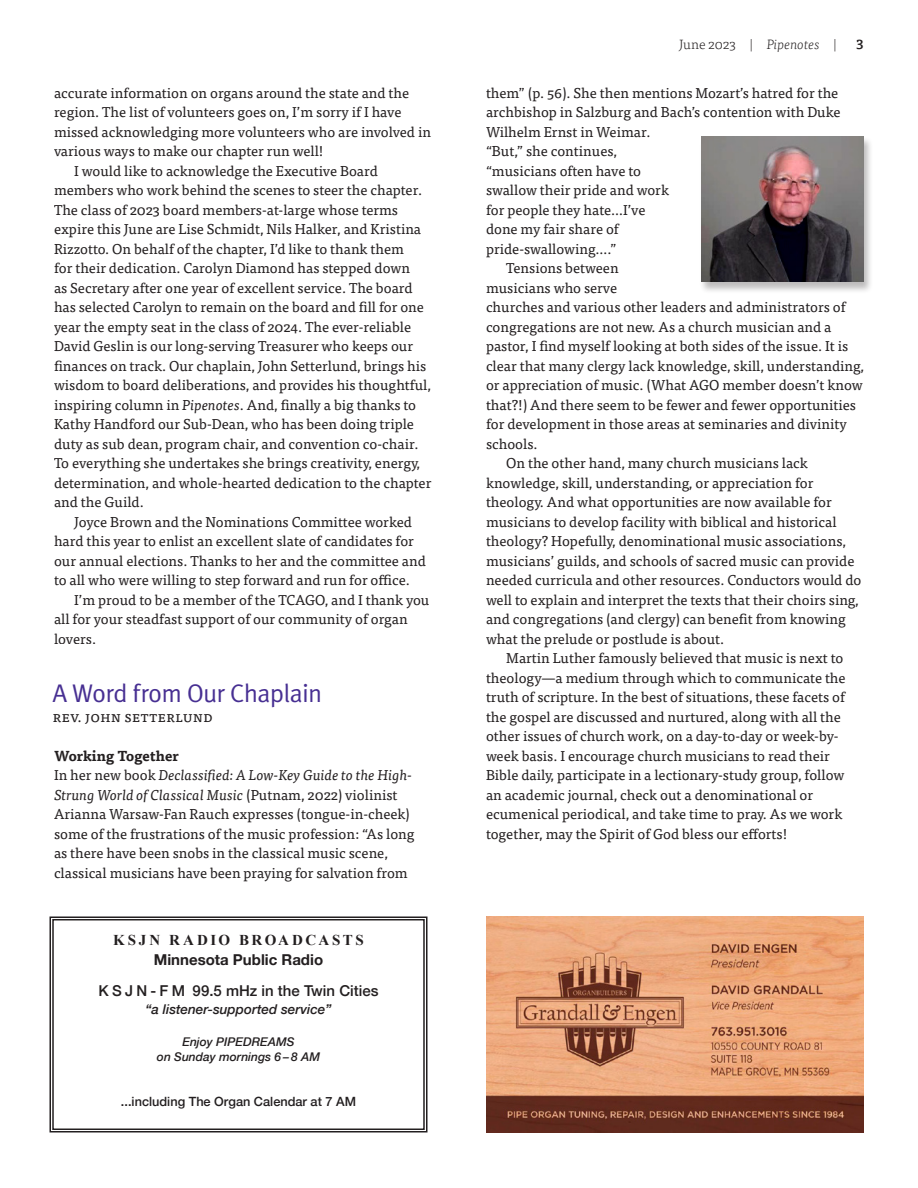
<style>
.page{position:relative;width:918px;height:1188px;background:#fff}
.page>*{position:absolute;margin:0;border:0;box-sizing:border-box;transform-origin:0 0}
.t1{font:25.5px "Meta Pro Norm";letter-spacing:-.035em;color:#472f92}
.t2{font:700 15px/19.4px "Helvetica Neue";color:#231f20;text-align:center}
.t3{font:500 15px "Helvetica Neue";color:#231f20}
.t4{font:15px "Tisa Pro";color:#231f20}
.t5{font:14.25px/19.5px "Tisa Pro";color:#231f20}
.t6{font:italic 500 13.5px "Helvetica Neue";color:#231f20}
.t7{font:300 13.5px "Tisa Pro";color:#231f20}
.t8{font:500 13.5px "Tisa Pro";color:#231f20}
.t9{font:500 12.75px "Helvetica Neue";color:#231f20}
.t10{font:italic 500 12px/15px "Helvetica Neue";color:#231f20;text-align:center}
.s1{font-style:italic}
.s2{font-weight:700}
.s3{font-family:"Times New Roman"}
</style>
<div class="page">
<div style="left:699px;top:136px;width:174px;height:158px;background:#231f20;opacity:.3"></div>
<img style="left:702px;top:136px;width:161px;height:146px">
<div style="left:52px;top:919px;width:373px;height:211px;border:2px solid #231f20"></div>
<div style="left:50px;top:916px;width:378px;height:216px;border:2px solid #231f20"></div>
<img style="left:486px;top:917px;width:378px;height:215px">
<p class="t5" style="left:54px;top:82px;width:357px">accurate information on organs around the state and the</p>
<p class="t5" style="left:54px;top:101px;width:349px">region. The list of volunteers goes on, I’m sorry if I have</p>
<p class="t5" style="left:54px;top:121px;width:379px">missed acknowledging more volunteers who are involved in</p>
<p class="t5" style="left:54px;top:140px;width:271px">various ways to make our chapter run well!</p>
<p class="t5" style="left:74px;top:160px;width:305px">I would like to acknowledge the Executive Board</p>
<p class="t5" style="left:54px;top:179px;width:370px">members who work behind the scenes to steer the chapter.</p>
<p class="t5" style="left:54px;top:199px;width:346px">The class of 2023 board members-at-large whose terms</p>
<p class="t5" style="left:54px;top:218px;width:369px">expire this June are Lise Schmidt, Nils Halker, and Kristina</p>
<p class="t5" style="left:54px;top:238px;width:352px">Rizzotto. On behalf of the chapter, I’d like to thank them</p>
<p class="t5" style="left:54px;top:257px;width:358px">for their dedication. Carolyn Diamond has stepped down</p>
<p class="t5" style="left:54px;top:277px;width:360px">as Secretary after one year of excellent service. The board</p>
<p class="t5" style="left:54px;top:296px;width:372px">has selected Carolyn to remain on the board and fill for one</p>
<p class="t5" style="left:54px;top:316px;width:359px">year the empty seat in the class of 2024. The ever-reliable</p>
<p class="t5" style="left:54px;top:335px;width:361px">David Geslin is our long-serving Treasurer who keeps our</p>
<p class="t5" style="left:54px;top:355px;width:374px">finances on track. Our chaplain, John Setterlund, brings his</p>
<p class="t5" style="left:54px;top:374px;width:379px">wisdom to board deliberations, and provides his thoughtful,</p>
<p class="t5" style="left:54px;top:394px;width:364px">inspiring column in <span class="s1">Pipenotes</span>. And, finally a big thanks to</p>
<p class="t5" style="left:54px;top:413px;width:362px">Kathy Handford our Sub-Dean, who has been doing triple</p>
<p class="t5" style="left:54px;top:433px;width:366px">duty as sub dean, program chair, and convention co-chair.</p>
<p class="t5" style="left:54px;top:452px;width:368px">To everything she undertakes she brings creativity, energy,</p>
<p class="t5" style="left:54px;top:472px;width:379px">determination, and whole-hearted dedication to the chapter</p>
<p class="t5" style="left:54px;top:491px;width:91px">and the Guild.</p>
<p class="t5" style="left:74px;top:511px;width:339px">Joyce Brown and the Nominations Committee worked</p>
<p class="t5" style="left:54px;top:530px;width:361px">hard this year to enlist an excellent slate of candidates for</p>
<p class="t5" style="left:54px;top:550px;width:373px">our annual elections. Thanks to her and the committee and</p>
<p class="t5" style="left:54px;top:569px;width:357px">to all who were willing to step forward and run for office.</p>
<p class="t5" style="left:74px;top:589px;width:357px">I’m proud to be a member of the TCAGO, and I thank you</p>
<p class="t5" style="left:54px;top:608px;width:355px">all for your steadfast support of our community of organ</p>
<p class="t5" style="left:54px;top:628px;width:44px">lovers.</p>
<h1 class="t1" style="left:52px;top:674px;width:271px">A Word from Our Chaplain</h1>
<p class="t4" style="left:52px;top:705px;width:162px">rev. John Setterlund</p>
<p class="t5" style="left:54px;top:745px;width:362px"><span class="s2">Working Together<br></span>In her new book <span class="s1">Declassified: A Low-Key Guide to the High-Strung World of Classical Music</span> (Putnam, 2022) violinist Arianna Warsaw-Fan Rauch expresses (tongue-in-cheek) some of the frustrations of the music profession: “As long as there have been snobs in the classical music scene, classical musicians have been praying for salvation from</p>
<p class="t2" style="left:113px;top:931px;width:252px"><span class="s3">KSJN RADIO BROADCASTS<br></span>Minnesota Public Radio</p>
<p class="t3" style="left:98px;top:979px;width:282px">K S J N - F M 99.5 mHz in the Twin Cities</p>
<p class="t6" style="left:146px;top:998px;width:187px">“a listener-supported service”</p>
<p class="t10" style="left:157px;top:1033px;width:165px">Enjoy PIPEDREAMS<br>on Sunday mornings 6 – 8 AM</p>
<p class="t9" style="left:121px;top:1091px;width:237px">...including The Organ Calendar at 7 AM</p>
<p class="t7" style="left:679px;top:35px;width:159px">June 2023 | <span class="s1">Pipenotes</span> |</p>
<p class="t8" style="left:856px;top:34px;width:9px">3</p>
<p class="t5" style="left:486px;top:82px;width:354px">them” (p. 56). She then mentions Mozart’s hatred for the</p>
<p class="t5" style="left:486px;top:101px;width:356px">archbishop in Salzburg and Bach’s contention with Duke</p>
<p class="t5" style="left:486px;top:121px;width:166px">Wilhelm Ernst in Weimar.</p>
<p class="t5" style="left:486px;top:140px;width:133px">“But,” she continues,</p>
<p class="t5" style="left:486px;top:160px;width:156px">“musicians often have to</p>
<p class="t5" style="left:486px;top:179px;width:185px">swallow their pride and work</p>
<p class="t5" style="left:486px;top:199px;width:161px">for people they hate…I’ve</p>
<p class="t5" style="left:486px;top:218px;width:134px">done my fair share of</p>
<p class="t5" style="left:486px;top:238px;width:132px">pride-swallowing….”</p>
<p class="t5" style="left:506px;top:257px;width:114px">Tensions between</p>
<p class="t5" style="left:486px;top:277px;width:133px">musicians who serve</p>
<p class="t5" style="left:486px;top:296px;width:361px">churches and various other leaders and administrators of</p>
<p class="t5" style="left:486px;top:316px;width:347px">congregations are not new. As a church musician and a</p>
<p class="t5" style="left:486px;top:335px;width:364px">pastor, I find myself looking at both sides of the issue. It is</p>
<p class="t5" style="left:486px;top:355px;width:380px">clear that many clergy lack knowledge, skill, understanding,</p>
<p class="t5" style="left:486px;top:374px;width:378px">or appreciation of music. (What AGO member doesn’t know</p>
<p class="t5" style="left:486px;top:394px;width:372px">that?!) And there seem to be fewer and fewer opportunities</p>
<p class="t5" style="left:486px;top:413px;width:362px">for development in those areas at seminaries and divinity</p>
<p class="t5" style="left:486px;top:433px;width:53px">schools.</p>
<p class="t5" style="left:506px;top:452px;width:303px">On the other hand, many church musicians lack</p>
<p class="t5" style="left:486px;top:472px;width:329px">knowledge, skill, understanding, or appreciation for</p>
<p class="t5" style="left:486px;top:491px;width:347px">theology. And what opportunities are now available for</p>
<p class="t5" style="left:486px;top:511px;width:352px">musicians to develop facility with biblical and historical</p>
<p class="t5" style="left:486px;top:530px;width:362px">theology? Hopefully, denominational music associations,</p>
<p class="t5" style="left:486px;top:550px;width:370px">musicians’ guilds, and schools of sacred music can provide</p>
<p class="t5" style="left:486px;top:569px;width:377px">needed curricula and other resources. Conductors would do</p>
<p class="t5" style="left:486px;top:589px;width:374px">well to explain and interpret the texts that their choirs sing,</p>
<p class="t5" style="left:486px;top:608px;width:361px">and congregations (and clergy) can benefit from knowing</p>
<p class="t5" style="left:486px;top:628px;width:240px">what the prelude or postlude is about.</p>
<p class="t5" style="left:506px;top:647px;width:339px">Martin Luther famously believed that music is next to</p>
<p class="t5" style="left:486px;top:667px;width:361px">theology—a medium through which to communicate the</p>
<p class="t5" style="left:486px;top:686px;width:360px">truth of scripture. In the best of situations, these facets of</p>
<p class="t5" style="left:486px;top:706px;width:356px">the gospel are discussed and nurtured, along with all the</p>
<p class="t5" style="left:486px;top:725px;width:354px">other issues of church work, on a day-to-day or week-by-</p>
<p class="t5" style="left:486px;top:745px;width:345px">week basis. I encourage church musicians to read their</p>
<p class="t5" style="left:486px;top:764px;width:360px">Bible daily, participate in a lectionary-study group, follow</p>
<p class="t5" style="left:486px;top:784px;width:329px">an academic journal, check out a denominational or</p>
<p class="t5" style="left:486px;top:803px;width:358px">ecumenical periodical, and take time to pray. As we work</p>
<p class="t5" style="left:486px;top:823px;width:303px">together, may the Spirit of God bless our efforts!</p>
</div>
